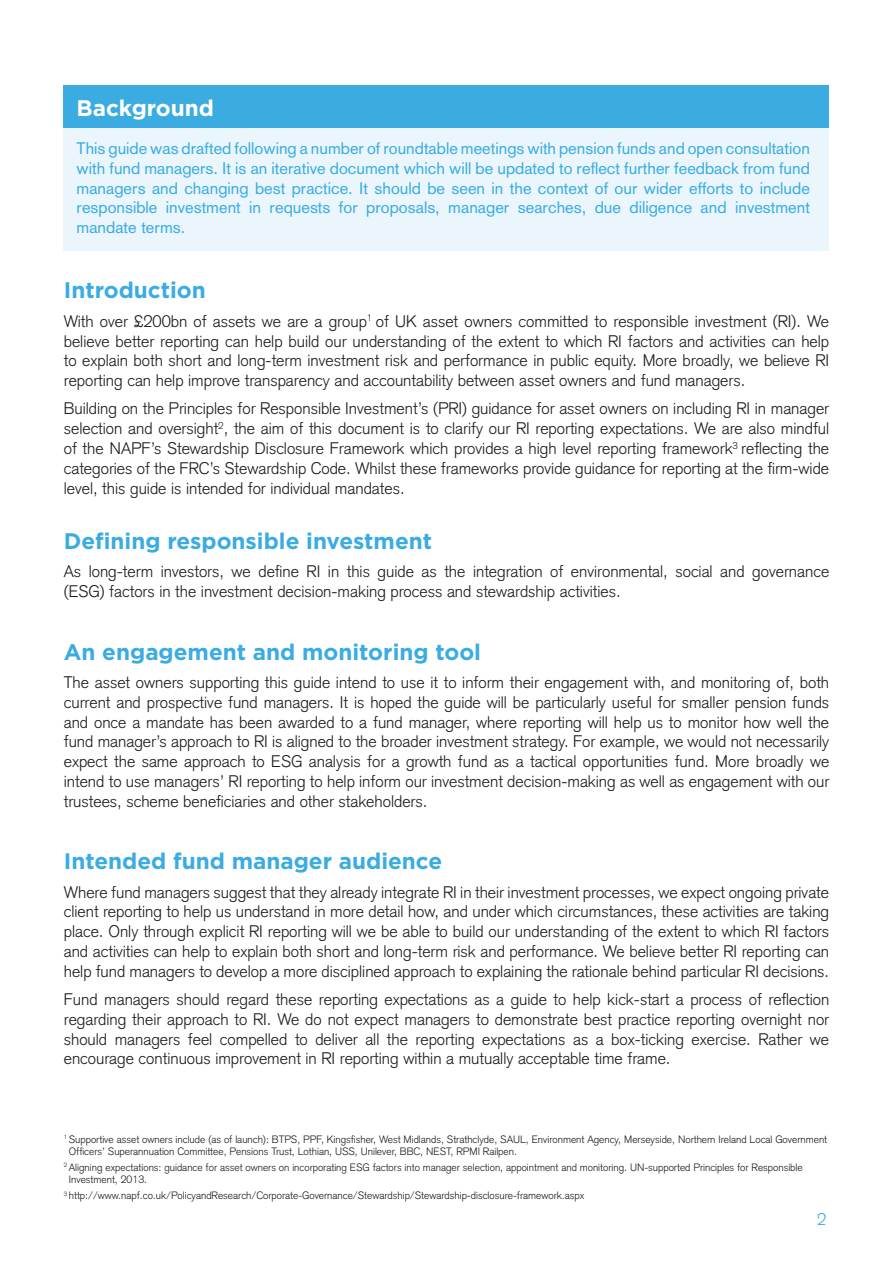
<style>
.page{position:relative;width:893px;height:1263px;background:#fff}
.page>*{position:absolute;margin:0;border:0;box-sizing:border-box;transform-origin:0 0}
.t1{font:700 22.5px "Gotham";color:#3aace3}
.t2{font:700 22.5px "Gotham";color:#fff}
.t3{font:300 16.5px/19.8px "Akzidenz Grotesk";color:#1d1d1b;text-align:justify}
.t4{font:16.5px/19.8px "Akzidenz Grotesk";color:#3aace3;text-align:justify}
.t5{font:300 16.5px "Akzidenz Grotesk";color:#3aace3}
.t6{font:300 10.5px/12px "Akzidenz Grotesk";color:#1d1d1b}
</style>
<div class="page">
<div style="left:64px;top:85px;width:765px;height:166px;background:#ebf6fc"></div>
<div style="left:64px;top:85px;width:765px;height:43px;background:#3bace2"></div>
<h1 class="t2" style="left:77px;top:95px;width:139px">Background</h1>
<p class="t4" style="left:77px;top:138px;width:735px">This guide was drafted following a number of roundtable meetings with pension funds and open consultation with fund managers. It is an iterative document which will be updated to reflect further feedback from fund managers and changing best practice. It should be seen in the context of our wider efforts to include responsible investment in requests for proposals, manager searches, due diligence and investment mandate terms.</p>
<h1 class="t1" style="left:64px;top:277px;width:144px">Introduction</h1>
<p class="t3" style="left:64px;top:311px;width:767px">With over £200bn of assets we are a group<sup>1</sup> of UK asset owners committed to responsible investment (RI). We believe better reporting can help build our understanding of the extent to which RI factors and activities can help to explain both short and long-term investment risk and performance in public equity. More broadly, we believe RI reporting can help improve transparency and accountability between asset owners and fund managers.</p>
<p class="t3" style="left:64px;top:399px;width:767px">Building on the Principles for Responsible Investment’s (PRI) guidance for asset owners on including RI in manager selection and oversight<sup>2</sup>, the aim of this document is to clarify our RI reporting expectations. We are also mindful of the NAPF’s Stewardship Disclosure Framework which provides a high level reporting framework<sup>3</sup> reflecting the categories of the FRC’s Stewardship Code. Whilst these frameworks provide guidance for reporting at the firm-wide level, this guide is intended for individual mandates.</p>
<h1 class="t1" style="left:64px;top:528px;width:370px">Defining responsible investment</h1>
<p class="t3" style="left:64px;top:562px;width:767px">As long-term investors, we define RI in this guide as the integration of environmental, social and governance (ESG) factors in the investment decision-making process and stewardship activities.</p>
<h1 class="t1" style="left:64px;top:639px;width:419px">An engagement and monitoring tool</h1>
<p class="t3" style="left:64px;top:672px;width:767px">The asset owners supporting this guide intend to use it to inform their engagement with, and monitoring of, both current and prospective fund managers. It is hoped the guide will be particularly useful for smaller pension funds and once a mandate has been awarded to a fund manager, where reporting will help us to monitor how well the fund manager’s approach to RI is aligned to the broader investment strategy. For example, we would not necessarily expect the same approach to ESG analysis for a growth fund as a tactical opportunities fund. More broadly we intend to use managers’ RI reporting to help inform our investment decision-making as well as engagement with our trustees, scheme beneficiaries and other stakeholders.</p>
<h1 class="t1" style="left:64px;top:848px;width:380px">Intended fund manager audience</h1>
<p class="t3" style="left:64px;top:882px;width:767px">Where fund managers suggest that they already integrate RI in their investment processes, we expect ongoing private client reporting to help us understand in more detail how, and under which circumstances, these activities are taking place. Only through explicit RI reporting will we be able to build our understanding of the extent to which RI factors and activities can help to explain both short and long-term risk and performance. We believe better RI reporting can help fund managers to develop a more disciplined approach to explaining the rationale behind particular RI decisions.</p>
<p class="t3" style="left:64px;top:989px;width:767px">Fund managers should regard these reporting expectations as a guide to help kick-start a process of reflection regarding their approach to RI. We do not expect managers to demonstrate best practice reporting overnight nor should managers feel compelled to deliver all the reporting expectations as a box-ticking exercise. Rather we encourage continuous improvement in RI reporting within a mutually acceptable time frame.</p>
<p class="t6" style="left:69px;top:1133px;width:760px;text-indent:-5px"><sup>1</sup> Supportive asset owners include (as of launch): BTPS, PPF, Kingsfisher, West Midlands, Strathclyde, SAUL, Environment Agency, Merseyside, Northern Ireland Local Government<br>Officers’ Superannuation Committee, Pensions Trust, Lothian, USS, Unilever, BBC, NEST, RPMI Railpen.</p>
<p class="t6" style="left:69px;top:1161px;width:735px;text-indent:-5px"><sup>2</sup> Aligning expectations: guidance for asset owners on incorporating ESG factors into manager selection, appointment and monitoring. UN-supported Principles for Responsible<br>Investment, 2013.</p>
<p class="t6" style="left:64px;top:1189px;width:522px"><sup>3</sup> http://www.napf.co.uk/PolicyandResearch/Corporate-Governance/Stewardship/Stewardship-disclosure-framework.aspx</p>
<p class="t5" style="left:817px;top:1209px;width:11px">2</p>
</div>
